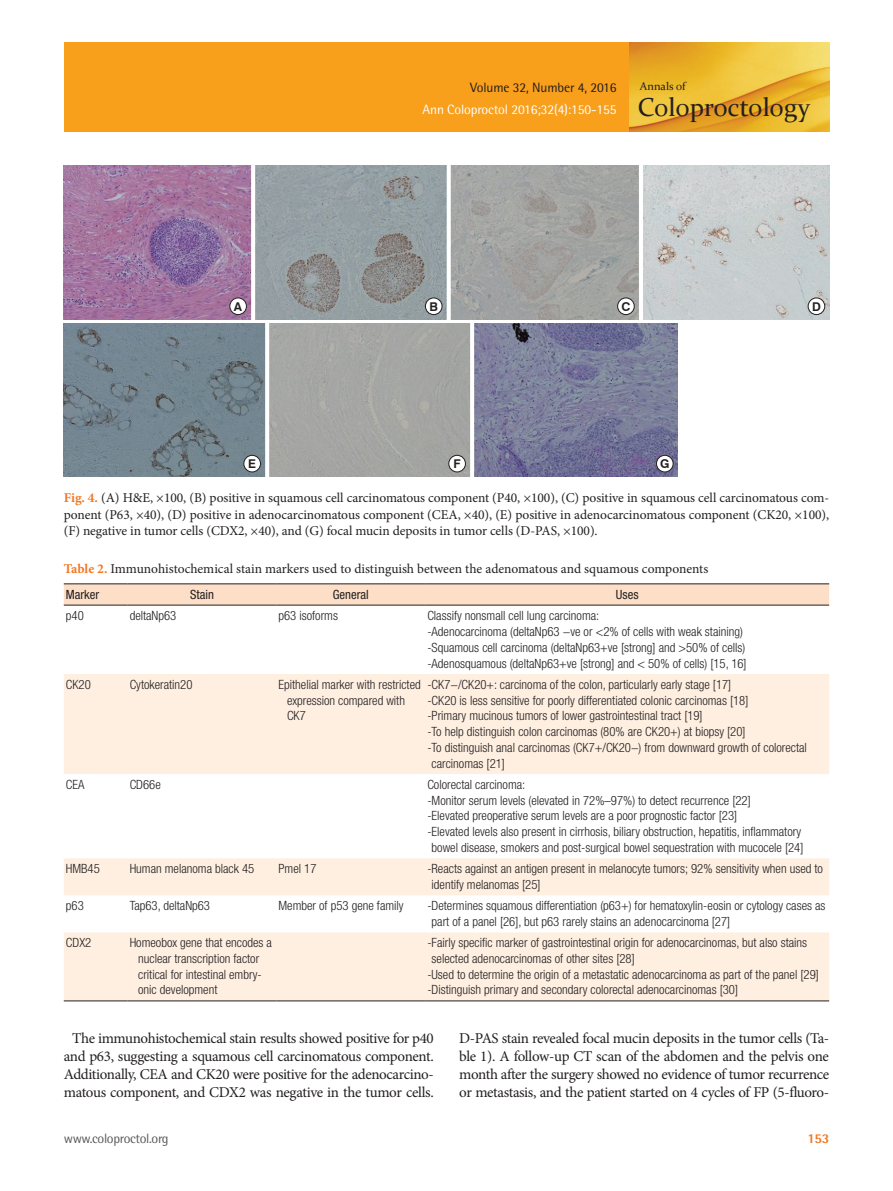
<style>
.page{position:relative;width:893px;height:1191px;background:#fff}
.page>*{position:absolute;margin:0;border:0;box-sizing:border-box;transform-origin:0 0}
.t1{font:25.95px "Constantia";color:#231f20}
.본문{font:15px/18px "Minion Pro";letter-spacing:-.025em;color:#231f20;text-align:center}
.표그림설명{font:13.5px/16.2px "Minion Pro";letter-spacing:-.005em;color:#231f20;text-align:justify}
.t2{font:13.5px "Rotis Semi Sans Std";letter-spacing:-.01em;color:#fff}
.t3{font:13.5px "Rotis Semi Sans Std";letter-spacing:-.01em;color:#231f20}
.t4{font:13.5px "Rotis Semi Sans Std";letter-spacing:-.025em;color:#57585a}
.t5{font:800 13.5px "Rotis Semi Sans Std";color:#f47721}
.표본문{font:300 condensed 12.75px/15.8px "Helvetica Neue LT Std";color:#231f20}
.표머리글{font:condensed 12.75px "Helvetica Neue LT Std";color:#231f20}
.t6{font:700 12.15px "Swiss 721 BT";color:#231f20}
.t7{font:11.25px "Constantia";color:#231f20}
.s1{font-weight:700;color:#f47721}
</style>
<div class="page">
<div style="left:64px;top:43px;width:565px;height:89px;background:#f89f1c"></div>
<img style="left:629px;top:43px;width:200px;height:89px">
<svg style="left:64px;top:584px;width:765px;height:21px;background:#f5d8c1"></svg>
<svg style="left:64px;top:674px;width:765px;height:326px;fill:#feefe1"></svg>
<hr style="left:64px;top:1000px;width:64px;height:1px;background:#231f20">
<hr style="left:128px;top:1000px;width:148px;height:1px;background:#231f20">
<hr style="left:276px;top:1000px;width:149px;height:1px;background:#231f20">
<hr style="left:425px;top:1000px;width:404px;height:1px;background:#231f20">
<hr style="left:64px;top:583px;width:64px;height:1px;background:#231f20">
<hr style="left:128px;top:583px;width:148px;height:1px;background:#231f20">
<hr style="left:276px;top:583px;width:149px;height:1px;background:#231f20">
<hr style="left:425px;top:583px;width:404px;height:1px;background:#231f20">
<hr style="left:64px;top:605px;width:64px;height:1px;background:#231f20">
<hr style="left:128px;top:605px;width:148px;height:1px;background:#231f20">
<hr style="left:276px;top:605px;width:149px;height:1px;background:#231f20">
<hr style="left:425px;top:605px;width:404px;height:1px;background:#231f20">
<img style="left:64px;top:166px;width:765px;height:153px">
<img style="left:64px;top:323px;width:614px;height:153px">
<svg style="left:251px;top:165px;width:4px;height:155px"></svg>
<svg style="left:265px;top:323px;width:4px;height:154px"></svg>
<svg style="left:447px;top:165px;width:4px;height:155px"></svg>
<hr style="left:470px;top:321px;width:4px;height:157px;background:#fff">
<hr style="left:639px;top:164px;width:4px;height:157px;background:#fff">
<div style="left:230px;top:298px;width:16px;height:16px;background:#fff;border-radius:50%"></div>
<div style="left:230px;top:298px;width:17px;height:17px;border:1px solid #231f20;border-radius:50%"></div>
<div style="left:244px;top:455px;width:16px;height:17px;background:#fff;border-radius:50%"></div>
<div style="left:244px;top:455px;width:17px;height:17px;border:1px solid #231f20;border-radius:50%"></div>
<div style="left:425px;top:298px;width:17px;height:16px;background:#fff;border-radius:50%"></div>
<div style="left:425px;top:298px;width:17px;height:17px;border:1px solid #231f20;border-radius:50%"></div>
<div style="left:449px;top:455px;width:16px;height:17px;background:#fff;border-radius:50%"></div>
<div style="left:449px;top:455px;width:17px;height:17px;border:1px solid #231f20;border-radius:50%"></div>
<div style="left:618px;top:298px;width:16px;height:16px;background:#fff;border-radius:50%"></div>
<div style="left:617px;top:298px;width:17px;height:17px;border:1px solid #231f20;border-radius:50%"></div>
<div style="left:656px;top:455px;width:17px;height:17px;background:#fff;border-radius:50%"></div>
<div style="left:656px;top:455px;width:17px;height:17px;border:1px solid #231f20;border-radius:50%"></div>
<div style="left:808px;top:298px;width:17px;height:16px;background:#fff;border-radius:50%"></div>
<div style="left:808px;top:298px;width:17px;height:17px;border:1px solid #231f20;border-radius:50%"></div>
<p class="t6" style="left:234px;top:299px;width:10px">A</p>
<p class="t6" style="left:248px;top:456px;width:9px">E</p>
<p class="t3" style="left:470px;top:80px;width:148px">Volume 32, Number 4, 2016</p>
<p class="t2" style="left:423px;top:102px;width:196px">Ann Coloproctol 2016;32(4):150-155</p>
<p class="t7" style="left:640px;top:79px;width:47px">Annals of</p>
<h1 class="t1" style="left:638px;top:90px;width:174px">Coloproctology</h1>
<p class="t6" style="left:429px;top:299px;width:10px">B</p>
<p class="t6" style="left:453px;top:456px;width:9px">F</p>
<p class="t6" style="left:621px;top:299px;width:10px">C</p>
<p class="t6" style="left:660px;top:456px;width:11px">G</p>
<p class="t6" style="left:812px;top:299px;width:10px">D</p>
<p class="표그림설명" style="left:64px;top:490px;width:767px"><span class="s1">Fig. 4.</span> (A) H&amp;E, ×100, (B) positive in squamous cell carcinomatous component (P40, ×100), (C) positive in squamous cell carcinomatous com&shy;ponent (P63, ×40), (D) positive in adenocarcinomatous component (CEA, ×40), (E) positive in adenocarcinomatous component (CK20, ×100), (F) negative in tumor cells (CDX2, ×40), and (G) focal mucin deposits in tumor cells (D-PAS, ×100).</p>
<p class="표그림설명" style="left:64px;top:560px;width:646px"><span class="s1">Table 2.</span> Immunohistochemical stain markers used to distinguish between the adenomatous and squamous components</p>
<p class="표머리글" style="left:66px;top:587px;width:35px">Marker</p>
<p class="표머리글" style="left:190px;top:587px;width:25px">Stain</p>
<p class="표머리글" style="left:333px;top:587px;width:38px">General</p>
<p class="표머리글" style="left:616px;top:587px;width:24px">Uses</p>
<p class="표본문" style="left:66px;top:608px;width:19px">p40</p>
<p class="표본문" style="left:130px;top:608px;width:48px">deltaNp63</p>
<p class="표본문" style="left:279px;top:608px;width:61px">p63 isoforms</p>
<p class="표본문" style="left:427px;top:608px;width:173px">Classify nonsmall cell lung carcinoma:</p>
<p class="표본문" style="left:427px;top:623px;width:317px">-Adenocarcinoma (deltaNp63 −ve or &lt;2% of cells with weak staining)</p>
<p class="표본문" style="left:427px;top:639px;width:319px">-Squamous cell carcinoma (deltaNp63+ve [strong] and &gt;50% of cells)</p>
<p class="표본문" style="left:427px;top:655px;width:321px">-Adenosquamous (deltaNp63+ve [strong] and &lt; 50% of cells) [15, 16]</p>
<p class="표본문" style="left:66px;top:676px;width:26px">CK20</p>
<p class="표본문" style="left:130px;top:676px;width:64px">Cytokeratin20</p>
<p class="표본문" style="left:287px;top:676px;width:135px;text-indent:-9px">Epithelial marker with restricted expression compared with<br>CK7</p>
<p class="표본문" style="left:427px;top:676px;width:305px">-CK7−/CK20+: carcinoma of the colon, particularly early stage [17]</p>
<p class="표본문" style="left:427px;top:692px;width:323px">-CK20 is less sensitive for poorly differentiated colonic carcinomas [18]</p>
<p class="표본문" style="left:427px;top:708px;width:277px">-Primary mucinous tumors of lower gastrointestinal tract [19]</p>
<p class="표본문" style="left:427px;top:723px;width:320px">-To help distinguish colon carcinomas (80% are CK20+) at biopsy [20]</p>
<p class="표본문" style="left:432px;top:739px;width:377px;text-indent:-4px">-To distinguish anal carcinomas (CK7+/CK20−) from downward growth of colorectal carcinomas [21]</p>
<p class="표본문" style="left:66px;top:776px;width:20px">CEA</p>
<p class="표본문" style="left:130px;top:776px;width:33px">CD66e</p>
<p class="표본문" style="left:427px;top:776px;width:99px">Colorectal carcinoma:</p>
<p class="표본문" style="left:427px;top:792px;width:325px">-Monitor serum levels (elevated in 72%–97%) to detect recurrence [22]</p>
<p class="표본문" style="left:427px;top:808px;width:311px">-Elevated preoperative serum levels are a poor prognostic factor [23]</p>
<p class="표본문" style="left:427px;top:823px;width:378px;text-align:center">-Elevated levels also present in cirrhosis, biliary obstruction, hepatitis, inflammatory bowel disease, smokers and post-surgical bowel sequestration with mucocele [24]</p>
<p class="표본문" style="left:66px;top:860px;width:35px">HMB45</p>
<p class="표본문" style="left:130px;top:860px;width:126px">Human melanoma black 45</p>
<p class="표본문" style="left:279px;top:860px;width:39px">Pmel 17</p>
<p class="표본문" style="left:432px;top:860px;width:393px;text-indent:-4px">-Reacts against an antigen present in melanocyte tumors; 92% sensitivity when used to identify melanomas [25]</p>
<p class="표본문" style="left:66px;top:897px;width:19px">p63</p>
<p class="표본문" style="left:130px;top:897px;width:82px">Tap63, deltaNp63</p>
<p class="표본문" style="left:279px;top:897px;width:127px">Member of p53 gene family</p>
<p class="표본문" style="left:432px;top:897px;width:395px;text-indent:-4px">-Determines squamous differentiation (p63+) for hematoxylin-eosin or cytology cases as part of a panel [26], but p63 rarely stains an adenocarcinoma [27]</p>
<p class="표본문" style="left:66px;top:934px;width:27px">CDX2</p>
<p class="표본문" style="left:138px;top:934px;width:135px;text-indent:-9px">Homeobox gene that encodes a nuclear transcription factor critical for intestinal embry&shy;onic development</p>
<p class="표본문" style="left:432px;top:934px;width:377px;text-indent:-4px">-Fairly specific marker of gastrointestinal origin for adenocarcinomas, but also stains selected adenocarcinomas of other sites [28]</p>
<p class="표본문" style="left:427px;top:966px;width:393px">-Used to determine the origin of a metastatic adenocarcinoma as part of the panel [29]</p>
<p class="표본문" style="left:427px;top:982px;width:312px">-Distinguish primary and secondary colorectal adenocarcinomas [30]</p>
<p class="본문" style="left:64px;top:1028px;width:371px">The immunohistochemical stain results showed positive for p40 and p63, suggesting a squamous cell carcinomatous component.<br>Additionally, CEA and CK20 were positive for the adenocarcino&shy;matous component, and CDX2 was negative in the tumor cells.</p>
<p class="본문" style="left:459px;top:1028px;width:371px;text-align:justify">D-PAS stain revealed focal mucin deposits in the tumor cells (Ta&shy;ble 1). A follow-up CT scan of the abdomen and the pelvis one month after the surgery showed no evidence of tumor recurrence or metastasis, and the patient started on 4 cycles of FP (5-fluoro-</p>
<p class="t4" style="left:64px;top:1130px;width:106px">www.coloproctol.org</p>
<p class="t5" style="left:807px;top:1129px;width:23px">153</p>
</div>
